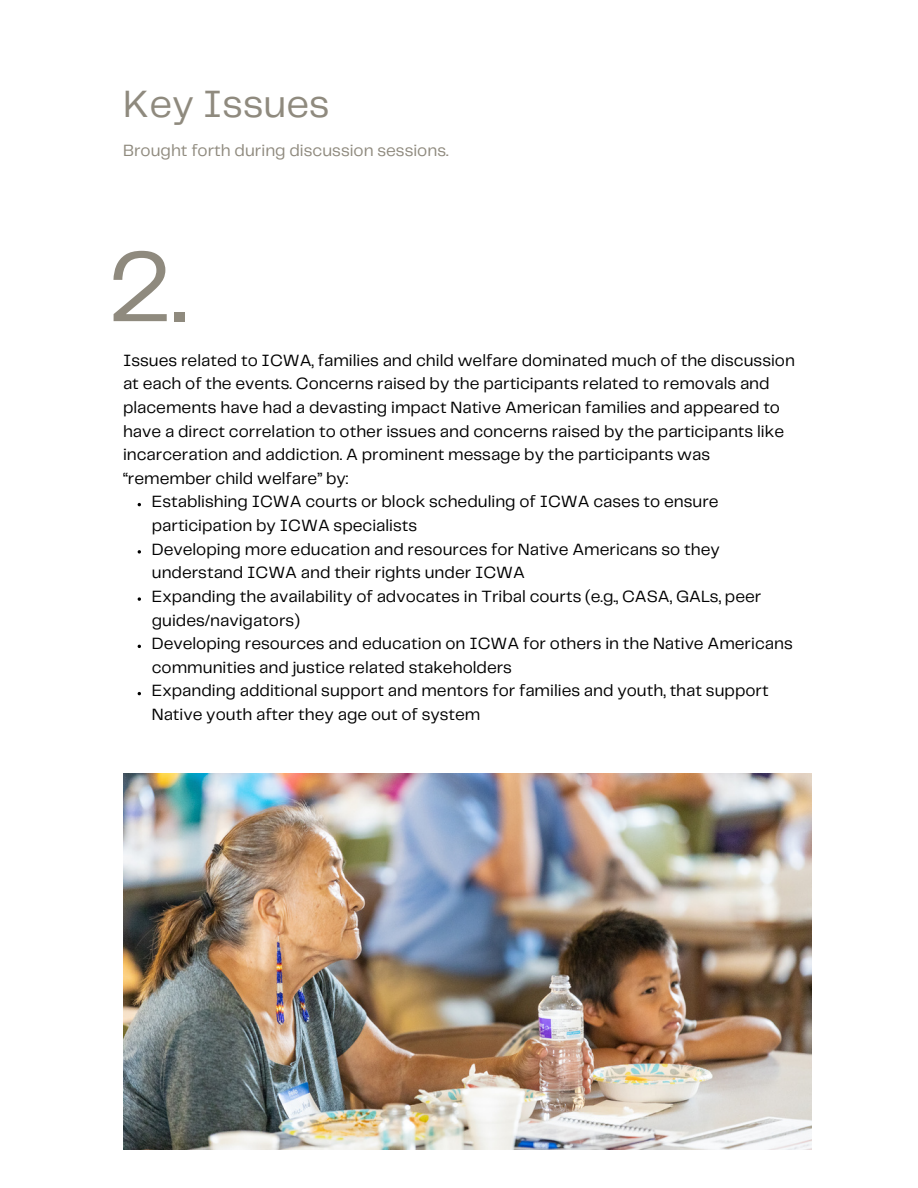
<style>
.page{position:relative;width:918px;height:1188px;background:#fff}
.page>*{position:absolute;margin:0;border:0;box-sizing:border-box;transform-origin:0 0}
.t1{font:102.9px "Telegraf";color:#8f8a7e}
.t2{font:39.45px "Telegraf";color:#8f8a7e}
.t3{font:16.95px/23.7px "Telegraf";color:#000}
.t4{font:16.95px "Telegraf";color:#8f8a7e}
</style>
<div class="page">
<svg style="left:138px;top:550px;width:3px;height:4px"></svg>
<svg style="left:138px;top:597px;width:3px;height:4px"></svg>
<img style="left:123px;top:774px;width:689px;height:376px">
<h2 class="t2" style="left:123px;top:87px;width:208px">Key Issues</h2>
<p class="t4" style="left:123px;top:143px;width:327px">Brought forth during discussion sessions.</p>
<h1 class="t1" style="left:107px;top:243px;width:82px">2.</h1>
<p class="t3" style="left:123px;top:349px;width:673px">Issues related to ICWA, families and child welfare dominated much of the discussion at each of the events. Concerns raised by the participants related to removals and placements have had a devasting impact Native American families and appeared to have a direct correlation to other issues and concerns raised by the participants like incarceration and addiction. A prominent message by the participants was “remember child welfare” by:</p>
<p class="t3" style="left:152px;top:491px;width:642px">Establishing ICWA courts or block scheduling of ICWA cases to ensure participation by ICWA specialists<br>Developing more education and resources for Native Americans so they understand ICWA and their rights under ICWA<br>Expanding the availability of advocates in Tribal courts (e.g., CASA, GALs, peer guides/navigators)<br>Developing resources and education on ICWA for others in the Native Americans communities and justice related stakeholders<br>Expanding additional support and mentors for families and youth, that support Native youth after they age out of system</p>
</div>
